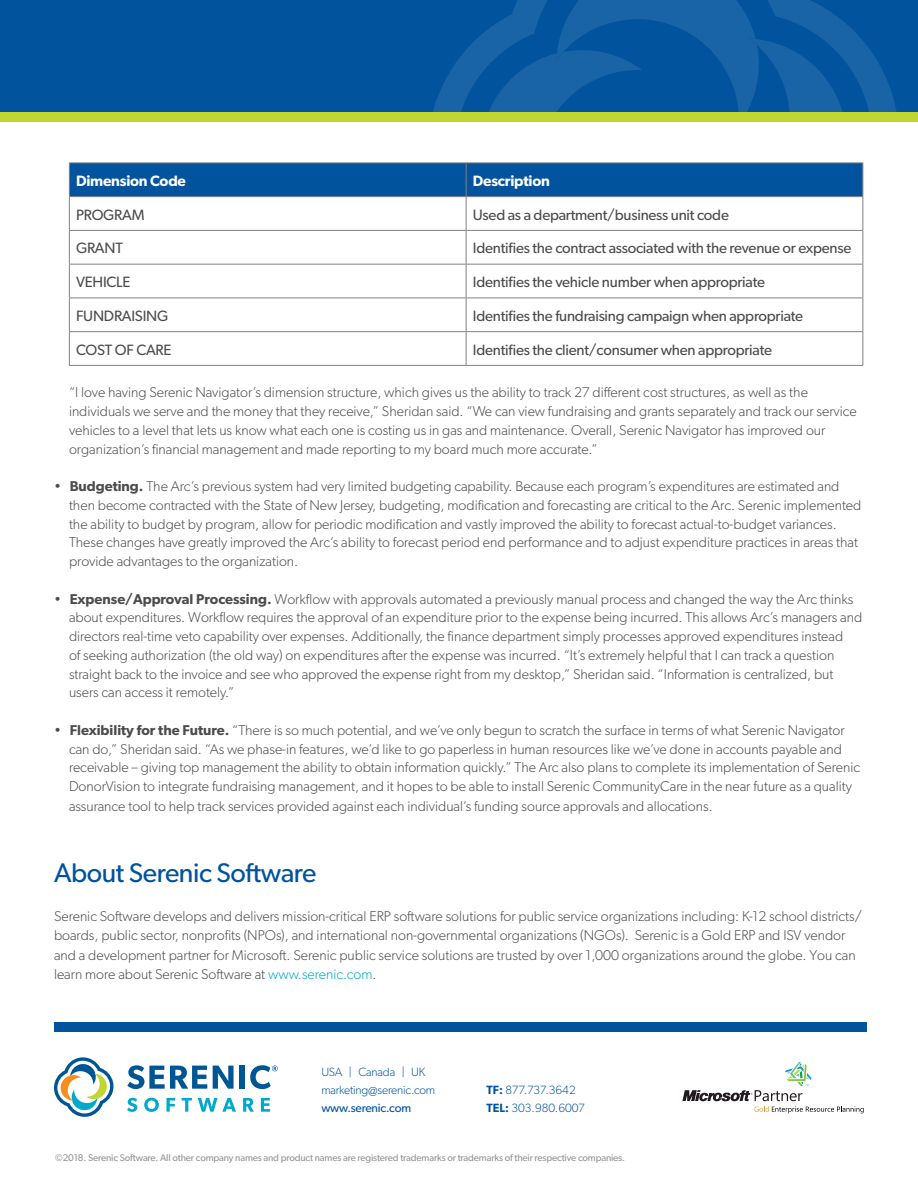
<style>
.page{position:relative;width:918px;height:1188px;background:#fff}
.page>*{position:absolute;margin:0;border:0;box-sizing:border-box;transform-origin:0 0}
.t1{font:27px "Gibson";letter-spacing:-.015em;color:#01539e}
.t2{font:15px "Gibson";letter-spacing:-.015em;color:#4b4c4d}
.t3{font:600 15px "Gibson";letter-spacing:-.015em;color:#fff}
.t4{font:300 14.25px/18.8px "Gibson";color:#4b4c4d}
.t5{font:300 12px/18px "Gibson";letter-spacing:-.015em;color:#01539e}
.t6{font:12px "Gibson";letter-spacing:-.015em;color:#01539e}
.t7{font:9.75px "Gibson";letter-spacing:-.015em;color:#939598}
.s1{font-weight:600}
.s2{color:#00a9cc}
</style>
<div class="page">
<div style="left:0;top:38px;width:918px;height:84px;background:#c1d72f"></div>
<div style="left:0;top:0;width:918px;height:112px;background:#01539e"></div>
<svg style="left:433px;top:0;width:463px;height:112px"></svg>
<div style="left:70px;top:164px;width:792px;height:32px;background:#01539e"></div>
<hr style="left:69px;top:163px;width:397px;height:1px;background:#808285">
<hr style="left:69px;top:163px;width:1px;height:33px;background:#808285">
<hr style="left:466px;top:163px;width:397px;height:1px;background:#808285">
<hr style="left:466px;top:163px;width:1px;height:33px;background:#808285">
<hr style="left:862px;top:163px;width:1px;height:33px;background:#808285">
<hr style="left:69px;top:196px;width:397px;height:1px;background:#808285">
<hr style="left:69px;top:197px;width:1px;height:33px;background:#808285">
<hr style="left:466px;top:196px;width:397px;height:1px;background:#808285">
<hr style="left:466px;top:197px;width:1px;height:33px;background:#808285">
<hr style="left:862px;top:197px;width:1px;height:33px;background:#808285">
<hr style="left:69px;top:230px;width:397px;height:1px;background:#808285">
<hr style="left:69px;top:231px;width:1px;height:33px;background:#808285">
<hr style="left:466px;top:230px;width:397px;height:1px;background:#808285">
<hr style="left:466px;top:231px;width:1px;height:33px;background:#808285">
<hr style="left:862px;top:231px;width:1px;height:33px;background:#808285">
<hr style="left:69px;top:264px;width:397px;height:1px;background:#808285">
<hr style="left:69px;top:265px;width:1px;height:33px;background:#808285">
<hr style="left:466px;top:264px;width:397px;height:1px;background:#808285">
<hr style="left:466px;top:265px;width:1px;height:33px;background:#808285">
<hr style="left:862px;top:265px;width:1px;height:33px;background:#808285">
<hr style="left:69px;top:298px;width:397px;height:1px;background:#808285">
<hr style="left:69px;top:298px;width:1px;height:33px;background:#808285">
<hr style="left:466px;top:298px;width:397px;height:1px;background:#808285">
<hr style="left:466px;top:298px;width:1px;height:33px;background:#808285">
<hr style="left:862px;top:298px;width:1px;height:33px;background:#808285">
<hr style="left:69px;top:331px;width:397px;height:1px;background:#808285">
<hr style="left:69px;top:332px;width:1px;height:33px;background:#808285">
<hr style="left:466px;top:331px;width:397px;height:1px;background:#808285">
<hr style="left:466px;top:332px;width:1px;height:33px;background:#808285">
<hr style="left:862px;top:332px;width:1px;height:33px;background:#808285">
<hr style="left:69px;top:365px;width:397px;height:1px;background:#808285">
<hr style="left:466px;top:365px;width:397px;height:1px;background:#808285">
<div style="left:54px;top:1022px;width:812px;height:10px;background:#01539e"></div>
<svg style="left:682px;top:1062px;width:182px;height:51px"></svg>
<svg style="left:127px;top:1065px;width:80px;height:24px"></svg>
<svg style="left:213px;top:1066px;width:21px;height:23px"></svg>
<div style="left:240px;top:1066px;width:5px;height:23px;background:#005595"></div>
<svg style="left:127px;top:1098px;width:10px;height:14px"></svg>
<svg style="left:144px;top:1098px;width:15px;height:14px"></svg>
<svg style="left:167px;top:1098px;width:8px;height:14px"></svg>
<svg style="left:182px;top:1098px;width:10px;height:14px"></svg>
<svg style="left:198px;top:1098px;width:38px;height:14px"></svg>
<svg style="left:243px;top:1098px;width:11px;height:14px"></svg>
<svg style="left:261px;top:1098px;width:9px;height:14px"></svg>
<svg style="left:54px;top:1057px;width:59px;height:60px"></svg>
<svg style="left:250px;top:1065px;width:28px;height:24px"></svg>
<p class="t3" style="left:76px;top:172px;width:111px">Dimension Code</p>
<p class="t3" style="left:473px;top:172px;width:79px">Description</p>
<p class="t2" style="left:76px;top:205px;width:70px">PROGRAM</p>
<p class="t2" style="left:473px;top:205px;width:258px">Used as a department/business unit code</p>
<p class="t2" style="left:76px;top:239px;width:48px">GRANT</p>
<p class="t2" style="left:473px;top:239px;width:380px">Identifies the contract associated with the revenue or expense</p>
<p class="t2" style="left:76px;top:273px;width:56px">VEHICLE</p>
<p class="t2" style="left:473px;top:273px;width:294px">Identifies the vehicle number when appropriate</p>
<p class="t2" style="left:76px;top:307px;width:94px">FUNDRAISING</p>
<p class="t2" style="left:473px;top:307px;width:332px">Identifies the fundraising campaign when appropriate</p>
<p class="t2" style="left:76px;top:340px;width:97px">COST OF CARE</p>
<p class="t2" style="left:473px;top:340px;width:301px">Identifies the client/consumer when appropriate</p>
<p class="t4" style="left:69px;top:383px;width:789px">“I love having Serenic Navigator’s dimension structure, which gives us the ability to track 27 different cost structures, as well as the individuals we serve and the money that they receive,” Sheridan said. “We can view fundraising and grants separately and track our service vehicles to a level that lets us know what each one is costing us in gas and maintenance. Overall, Serenic Navigator has improved our organization’s financial management and made reporting to my board much more accurate.”</p>
<p class="t4" style="left:69px;top:477px;width:794px;text-indent:-15px">• <span class="s1">Budgeting.</span> The Arc’s previous system had very limited budgeting capability. Because each program’s expenditures are estimated and then become contracted with the State of New Jersey, budgeting, modification and forecasting are critical to the Arc. Serenic implemented the ability to budget by program, allow for periodic modification and vastly improved the ability to forecast actual-to-budget variances.<br>These changes have greatly improved the Arc’s ability to forecast period end performance and to adjust expenditure practices in areas that provide advantages to the organization.</p>
<p class="t4" style="left:69px;top:589px;width:795px;text-indent:-15px">• <span class="s1">Expense/Approval Processing.</span> Workflow with approvals automated a previously manual process and changed the way the Arc thinks about expenditures. Workflow requires the approval of an expenditure prior to the expense being incurred. This allows Arc’s managers and directors real-time veto capability over expenses. Additionally, the finance department simply processes approved expenditures instead<br>of seeking authorization (the old way) on expenditures after the expense was incurred. “It’s extremely helpful that I can track a question straight back to the invoice and see who approved the expense right from my desktop,” Sheridan said. “Information is centralized, but users can access it remotely.”</p>
<p class="t4" style="left:69px;top:720px;width:793px;text-indent:-15px">• <span class="s1">Flexibility for the Future.</span> “There is so much potential, and we’ve only begun to scratch the surface in terms of what Serenic Navigator can do,” Sheridan said. “As we phase-in features, we’d like to go paperless in human resources like we’ve done in accounts payable and receivable – giving top management the ability to obtain information quickly.” The Arc also plans to complete its implementation of Serenic DonorVision to integrate fundraising management, and it hopes to be able to install Serenic CommunityCare in the near future as a quality assurance tool to help track services provided against each individual’s funding source approvals and allocations.</p>
<p class="t1" style="left:54px;top:856px;width:264px">About Serenic Software</p>
<p class="t4" style="left:54px;top:906px;width:810px;line-height:19.5px">Serenic Software develops and delivers mission-critical ERP software solutions for public service organizations including: K-12 school districts/ boards, public sector, nonprofits (NPOs), and international non-governmental organizations (NGOs). Serenic is a Gold ERP and ISV vendor and a development partner for Microsoft. Serenic public service solutions are trusted by over 1,000 organizations around the globe. You can learn more about Serenic Software at <span class="s2">www.serenic.com</span>.</p>
<p class="t5" style="left:321px;top:1062px;width:105px">USA | Canada | UK</p>
<p class="t5" style="left:321px;top:1080px;width:115px">marketing@serenic.com</p>
<p class="t6" style="left:321px;top:1100px;width:91px">www.serenic.com</p>
<p class="t5" style="left:487px;top:1081px;width:100px"><span class="s1">TF:</span> 877.737.3642<br><span class="s1">TEL:</span> 303.980.6007</p>
<p class="t7" style="left:55px;top:1152px;width:571px">©2018. Serenic Software. All other company names and product names are registered trademarks or trademarks of their respective companies.</p>
</div>
